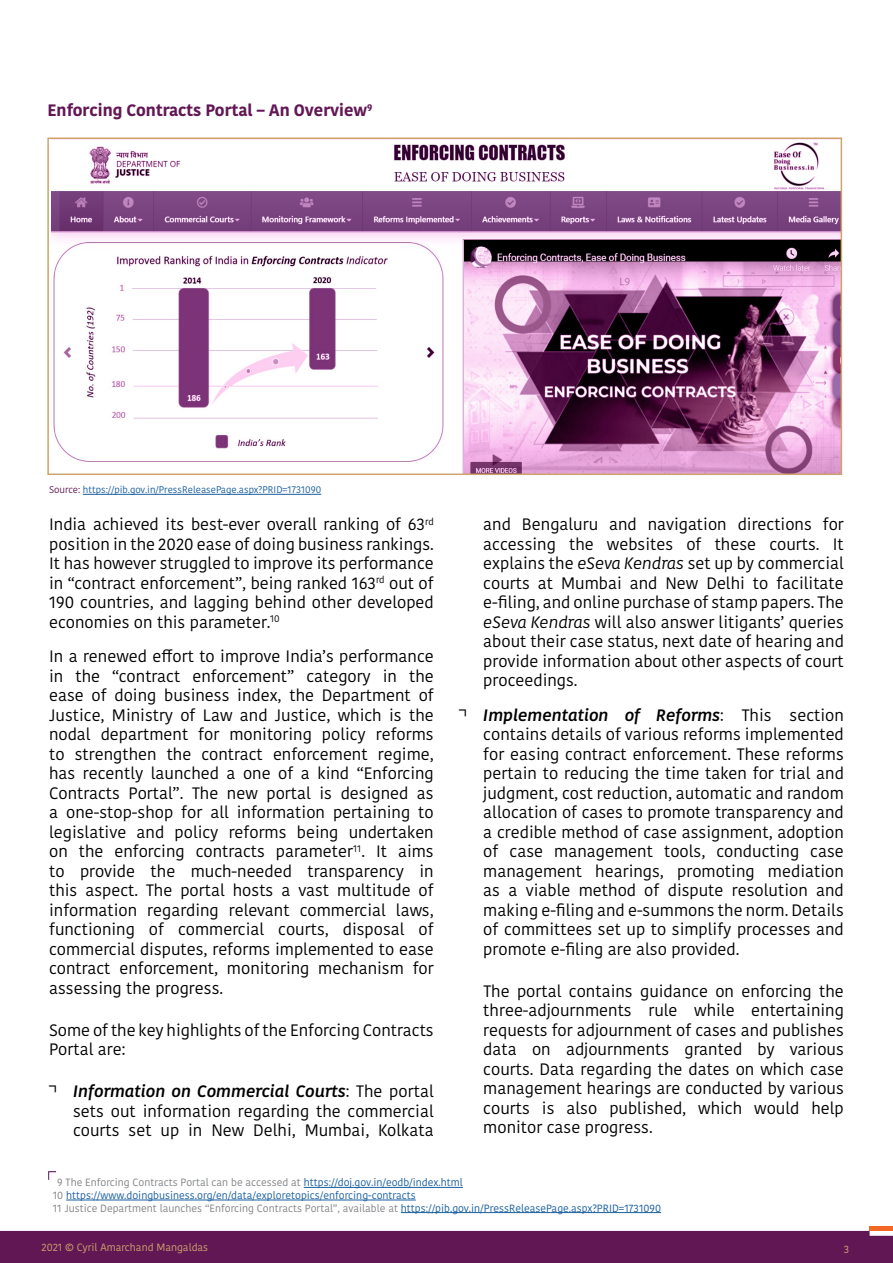
<style>
.page{position:relative;width:893px;height:1263px;background:#fff}
.page>*{position:absolute;margin:0;border:0;box-sizing:border-box;transform-origin:0 0}
.Bodycopy{font:16.5px/19.5px "Kohinoor";color:#000;text-align:justify}
.Bodycopy-2{font:700 16.5px "Kohinoor";color:#621755}
.citations{font:10.5px "Kohinoor";color:#808285}
.citations-2{font:10.5px "Kohinoor";color:#175d9e}
.t1{font:10.5px "Kohinoor";color:#cea46c}
.t2{font:10.5px "Kohinoor";color:#d1a66e}
.Bodycopy-3{font:9.6px "Kohinoor";color:#175d9e}
.s1{color:#621755}
.s2{font-family:"camkohinoorstandout"}
.s3{font-weight:600;font-style:italic}
.s4{font-style:italic}
.s5{color:#175d9e}
.s6{color:#808285}
.s7{font-weight:500}
</style>
<div class="page">
<div style="left:0;top:1231px;width:893px;height:32px;background:#621755"></div>
<div style="left:870px;top:1226px;width:23px;height:5px;background:#f26824"></div>
<hr style="left:83px;top:494px;width:238px;height:1px;background:#175d9e">
<hr style="left:304px;top:1187px;width:159px;height:1px;background:#175d9e">
<hr style="left:66px;top:1200px;width:350px;height:1px;background:#175d9e">
<hr style="left:401px;top:1212px;width:260px;height:1px;background:#175d9e">
<svg style="left:48px;top:1171px;width:8px;height:9px"></svg>
<img style="left:51px;top:142px;width:788px;height:330px">
<div style="left:47px;top:137px;width:795px;height:338px;border:2px solid #cea46c"></div>
<p class="Bodycopy-2" style="left:47px;top:99px;width:327px">Enforcing Contracts Portal – An Overview<sup>9</sup></p>
<p class="Bodycopy-3" style="left:49px;top:484px;width:274px"><span class="s1">Source:</span> https://pib.gov.in/PressReleasePage.aspx?PRID=1731090</p>
<p class="Bodycopy" style="left:49px;top:515px;width:386px">India achieved its best-ever overall ranking of 63<sup>rd </sup>position in the 2020 ease of doing business rankings.<br>It has however struggled to improve its performance in “contract enforcement”, being ranked 163<sup>rd</sup> out of 190 countries, and lagging behind other developed economies on this parameter.<sup>10</sup></p>
<p class="Bodycopy" style="left:49px;top:647px;width:386px">In a renewed effort to improve India’s performance in the “contract enforcement” category in the ease of doing business index, the Department of Justice, Ministry of Law and Justice, which is the nodal department for monitoring policy reforms to strengthen the contract enforcement regime, has recently launched a one of a kind “Enforcing Contracts Portal”. The new portal is designed as a one-stop-shop for all information pertaining to legislative and policy reforms being undertaken on the enforcing contracts parameter<sup>11</sup>. It aims to provide the much-needed transparency in this aspect. The portal hosts a vast multitude of information regarding relevant commercial laws, functioning of commercial courts, disposal of commercial disputes, reforms implemented to ease contract enforcement, monitoring mechanism for assessing the progress.</p>
<p class="Bodycopy" style="left:49px;top:1020px;width:386px">Some of the key highlights of the Enforcing Contracts<br>Portal are:</p>
<p class="Bodycopy" style="left:73px;top:1082px;width:362px;text-indent:-24px"><span class="s2">•</span> <span class="s3">Information on Commercial Courts</span>: The portal sets out information regarding the commercial courts set up in New Delhi, Mumbai, Kolkata</p>
<p class="Bodycopy" style="left:483px;top:515px;width:362px">and Bengaluru and navigation directions for accessing the websites of these courts. It explains the <span class="s4">eSeva Kendras</span> set up by commercial courts at Mumbai and New Delhi to facilitate e-filing, and online purchase of stamp papers. The <span class="s4">eSeva Kendras</span> will also answer litigants’ queries about their case status, next date of hearing and provide information about other aspects of court proceedings.</p>
<p class="Bodycopy" style="left:483px;top:705px;width:362px;text-indent:-24px"><span class="s2">•</span> <span class="s3">Implementation of Reforms</span>: This section contains details of various reforms implemented for easing contract enforcement. These reforms pertain to reducing the time taken for trial and judgment, cost reduction, automatic and random allocation of cases to promote transparency and a credible method of case assignment, adoption of case management tools, conducting case management hearings, promoting mediation as a viable method of dispute resolution and making e-filing and e-summons the norm. Details of committees set up to simplify processes and promote e-filing are also provided.</p>
<p class="Bodycopy" style="left:483px;top:981px;width:362px">The portal contains guidance on enforcing the three-adjournments rule while entertaining requests for adjournment of cases and publishes data on adjournments granted by various courts. Data regarding the dates on which case management hearings are conducted by various courts is also published, which would help monitor case progress.</p>
<p class="citations" style="left:57px;top:1176px;width:407px">9 The Enforcing Contracts Portal can be accessed at <span class="s5">https://doj.gov.in/eodb/index.html</span></p>
<p class="citations-2" style="left:53px;top:1188px;width:364px"><span class="s6">10</span> https://www.doingbusiness.org/en/data/exploretopics/enforcing-contracts</p>
<p class="citations" style="left:53px;top:1201px;width:610px">11 Justice Department launches “Enforcing Contracts Portal”, available at <span class="s5">https://pib.gov.in/PressReleasePage.aspx?PRID=1731090</span></p>
<p class="t1" style="left:41px;top:1241px;width:168px">2021 <span class="s7">©</span> Cyril Amarchand Mangaldas</p>
<p class="t2" style="left:844px;top:1242px;width:7px">3</p>
</div>
